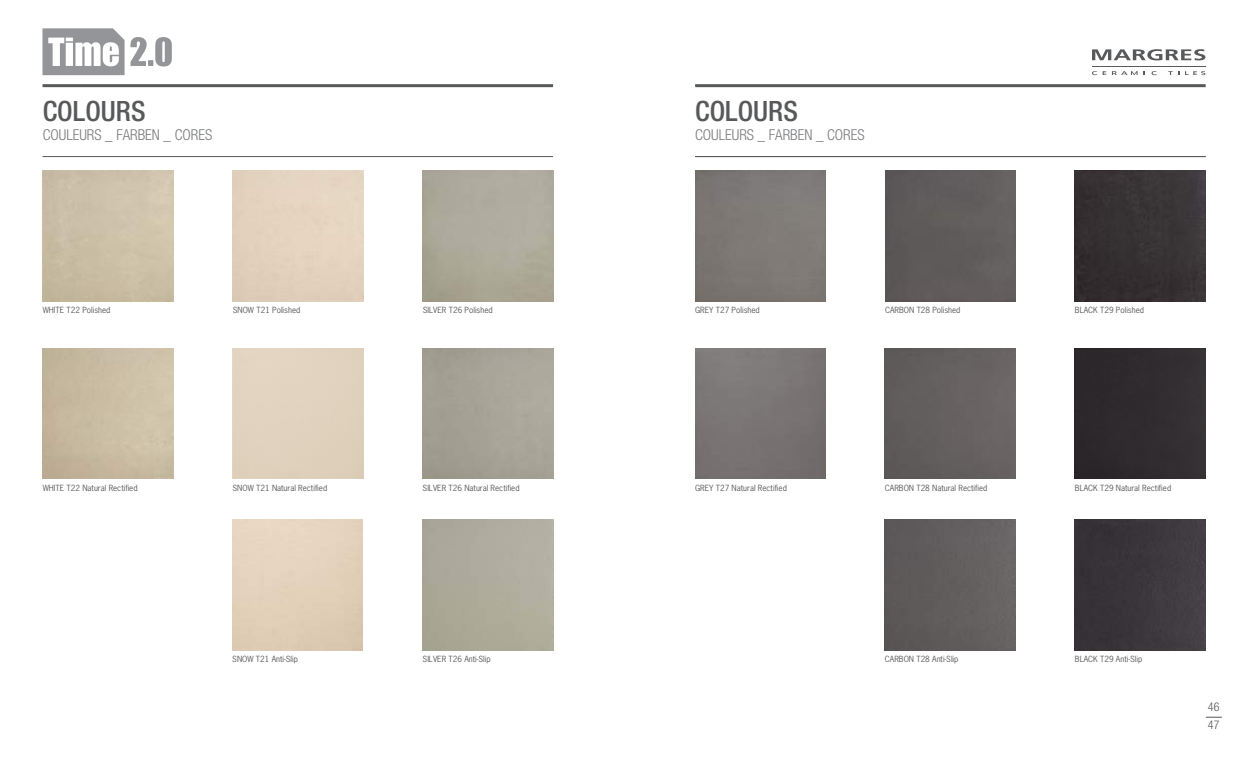
<style>
.page{position:relative;width:1248px;height:780px;background:#fff}
.page>*{position:absolute;margin:0;border:0;box-sizing:border-box;transform-origin:0 0}
.t1{font:500 condensed 28px "Helvetica Neue LT Std";color:#58595b}
.t2{font:300 condensed 15px "Helvetica Neue LT Std";color:#797a7d}
.t3{font:300 condensed 12px/18px "Helvetica Neue LT Std";color:#58595b}
.t4{font:8px "News Gothic Std";color:#58595b}
</style>
<div class="page">
<div style="left:695px;top:171px;width:130px;height:130px;background:#7e7976"></div>
<img style="left:884px;top:520px;width:131px;height:130px">
<img style="left:1074px;top:520px;width:131px;height:130px">
<svg style="left:1206px;top:716px;width:15px;height:1px"></svg>
<img style="left:695px;top:348px;width:130px;height:131px">
<div style="left:884px;top:348px;width:131px;height:131px;background:#645f5e"></div>
<div style="left:885px;top:171px;width:130px;height:130px;background:#5f5b5b"></div>
<div style="left:1074px;top:348px;width:131px;height:131px;background:#2f2b2e"></div>
<img style="left:1074px;top:171px;width:131px;height:130px">
<hr style="left:43px;top:84px;width:510px;height:3px;background:#58595b">
<hr style="left:43px;top:156px;width:510px;height:1px;background:#58595b">
<hr style="left:695px;top:156px;width:510px;height:1px;background:#58595b">
<hr style="left:695px;top:84px;width:510px;height:3px;background:#58595b">
<hr style="left:1091px;top:66px;width:114px;height:1px;background:#58595b">
<svg style="left:1092px;top:49px;width:113px;height:11px"></svg>
<svg style="left:1092px;top:71px;width:4px;height:4px"></svg>
<svg style="left:1102px;top:71px;width:35px;height:4px"></svg>
<svg style="left:1151px;top:71px;width:5px;height:4px"></svg>
<svg style="left:1168px;top:71px;width:37px;height:4px"></svg>
<svg style="left:42px;top:28px;width:82px;height:47px"></svg>
<svg style="left:130px;top:37px;width:42px;height:29px"></svg>
<h1 class="t1" style="left:43px;top:94px;width:104px">COLOURS</h1>
<h2 class="t2" style="left:43px;top:126px;width:171px">COULEURS _ FARBEN _ CORES</h2>
<h1 class="t1" style="left:695px;top:94px;width:104px">COLOURS</h1>
<h2 class="t2" style="left:695px;top:126px;width:171px">COULEURS _ FARBEN _ CORES</h2>
<p class="t4" style="left:43px;top:305px;width:69px">WHITE T22 Polished</p>
<p class="t4" style="left:233px;top:305px;width:69px">SNOW T21 Polished</p>
<p class="t4" style="left:423px;top:305px;width:71px">SILVER T26 Polished</p>
<p class="t4" style="left:695px;top:305px;width:66px">GREY T27 Polished</p>
<p class="t4" style="left:885px;top:305px;width:77px">CARBON T28 Polished</p>
<p class="t4" style="left:1074px;top:305px;width:71px">BLACK T29 Polished</p>
<p class="t4" style="left:43px;top:482px;width:96px">WHITE T22 Natural Rectified</p>
<p class="t4" style="left:232px;top:482px;width:96px">SNOW T21 Natural Rectified</p>
<p class="t4" style="left:422px;top:482px;width:98px">SILVER T26 Natural Rectified</p>
<p class="t4" style="left:695px;top:482px;width:93px">GREY T27 Natural Rectified</p>
<p class="t4" style="left:884px;top:482px;width:104px">CARBON T28 Natural Rectified</p>
<p class="t4" style="left:1074px;top:482px;width:98px">BLACK T29 Natural Rectified</p>
<p class="t4" style="left:232px;top:654px;width:67px">SNOW T21 Anti-Slip</p>
<p class="t4" style="left:422px;top:654px;width:70px">SILVER T26 Anti-Slip</p>
<p class="t4" style="left:884px;top:654px;width:75px">CARBON T28 Anti-Slip</p>
<p class="t4" style="left:1074px;top:654px;width:69px">BLACK T29 Anti-Slip</p>
<h3 class="t3" style="left:1207px;top:698px;width:13px">46<br>47</h3>
</div>
